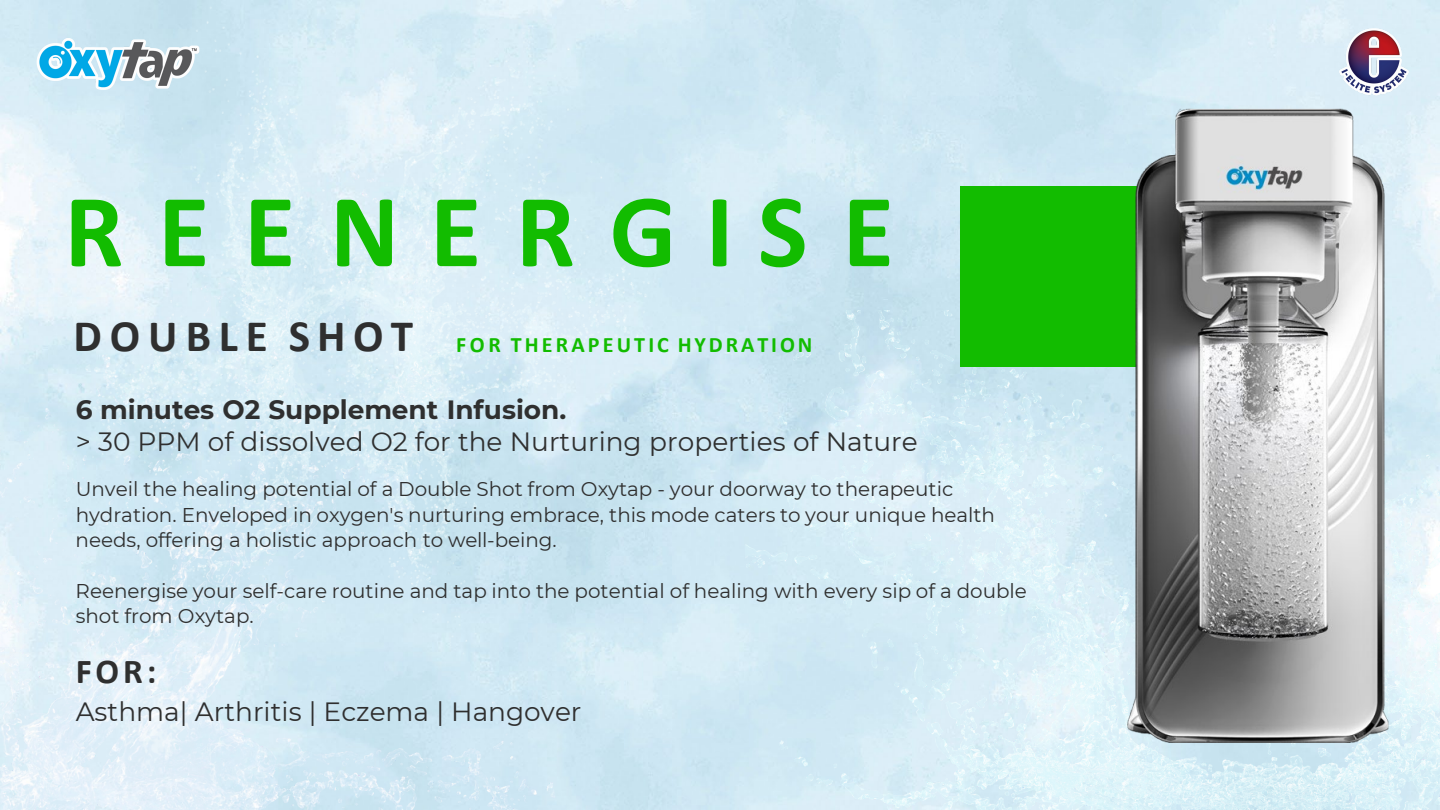
<style>
.page{position:relative;width:1440px;height:810px;background:#fff}
.page>*{position:absolute;margin:0;border:0;box-sizing:border-box;transform-origin:0 0}
.t1{font:700 105.1px "Calibri";letter-spacing:.33em;color:#12bc00}
.t2{font:700 45.1px "Calibri";letter-spacing:.175em;color:#2f2f2f}
.t3{font:700 35px "Calibri";color:#2f2f2f}
.t4{font:26.4px "Montserrat";color:#2f2f2f}
.t5{font:700 26.4px "Montserrat";color:#2f2f2f}
.t6{font:700 22.1px "Calibri";letter-spacing:.14em;color:#12bc00}
.t7{font:19.9px/25.4px "Montserrat";color:#2f2f2f}
</style>
<div class="page">
<img style="left:756px;top:311px;width:684px;height:499px">
<img style="left:72px;top:6px;width:579px;height:149px">
<img style="left:0;top:155px;width:756px;height:655px">
<div style="left:960px;top:186px;width:382px;height:181px;background:#12bc00"></div>
<img style="left:1091px;top:65px;width:334px;height:716px">
<img style="left:1331px;top:15px;width:84px;height:85px">
<img style="left:30px;top:38px;width:176px;height:51px">
<h2 class="t1" style="left:64px;top:157px;width:831px">REENERGISE</h2>
<p class="t2" style="left:73px;top:304px;width:341px">DOUBLE SHOT</p>
<p class="t6" style="left:456px;top:329px;width:358px">FOR THERAPEUTIC HYDRATION</p>
<p class="t5" style="left:76px;top:391px;width:492px">6 minutes O2 Supplement Infusion.</p>
<p class="t4" style="left:76px;top:424px;width:844px">&gt; 30 PPM of dissolved O2 for the Nurturing properties of Nature</p>
<p class="t7" style="left:76px;top:476px;width:921px">Unveil the healing potential of a Double Shot from Oxytap - your doorway to therapeutic hydration. Enveloped in oxygen's nurturing embrace, this mode caters to your unique health needs, offering a holistic approach to well-being.</p>
<p class="t7" style="left:76px;top:577px;width:953px">Reenergise your self-care routine and tap into the potential of healing with every sip of a double shot from Oxytap.</p>
<p class="t3" style="left:76px;top:647px;width:82px">FOR:</p>
<p class="t4" style="left:76px;top:693px;width:507px">Asthma| Arthritis | Eczema | Hangover</p>
</div>
